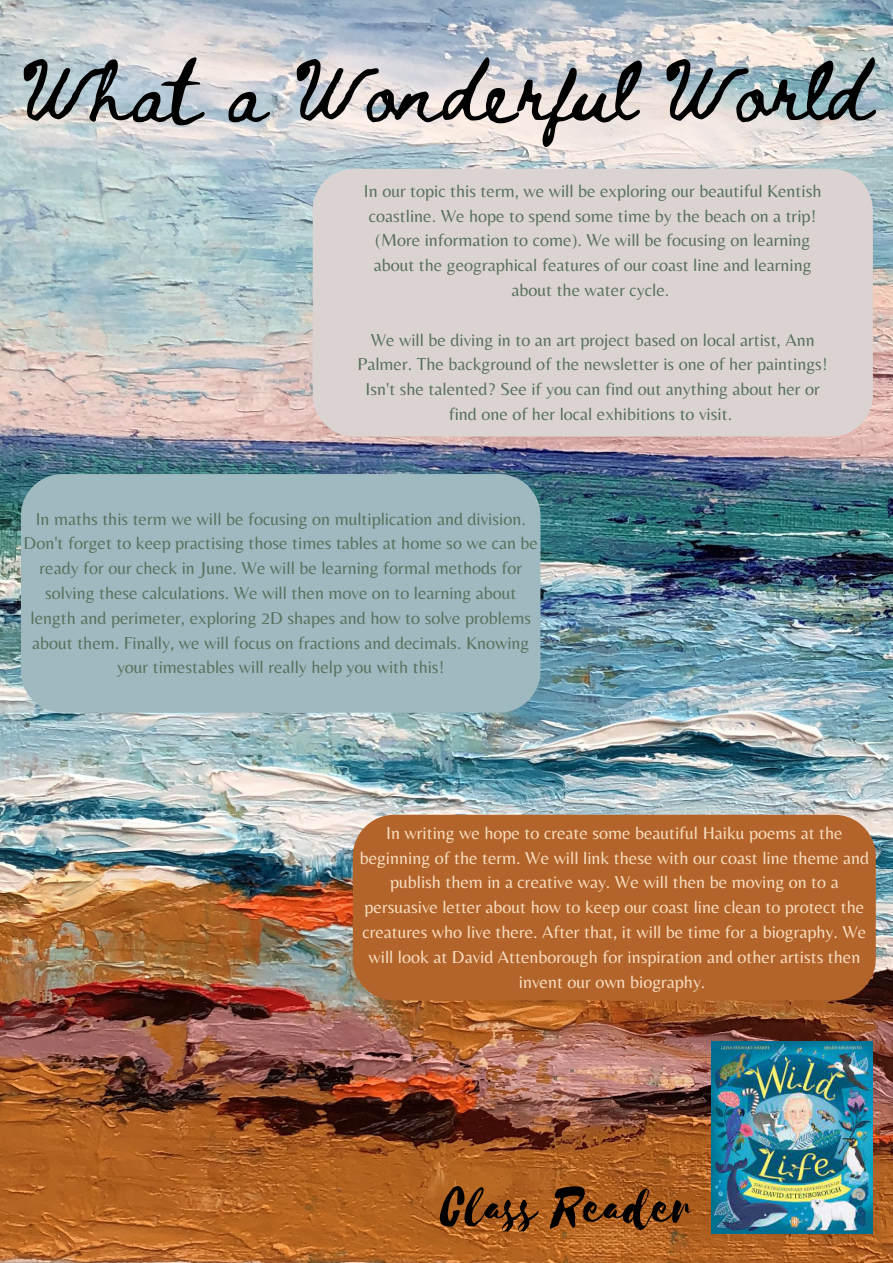
<style>
.page{position:relative;width:893px;height:1263px;background:#fff}
.page>*{position:absolute;margin:0;border:0;box-sizing:border-box;transform-origin:0 0}
.t1{font:60.75px "Beth Ellen";color:#000}
.t2{font:59.1px "Selima";color:#000}
.t3{font:18px/24.8px "Belleza";color:#59715d;text-align:center}
.t4{font:18px/24.8px "Belleza";color:#f7ddbf;text-align:center}
</style>
<div class="page">
<img style="left:0;top:0;width:893px;height:1263px">
<div style="left:313px;top:169px;width:560px;height:268px;background:#dbd3d2"></div>
<div style="left:21px;top:474px;width:519px;height:239px;background:#9ebac0"></div>
<div style="left:353px;top:815px;width:522px;height:185px;background:#b3642b"></div>
<img style="left:711px;top:1042px;width:161px;height:191px">
<h1 class="t1" style="left:21px;top:64px;width:853px">What a Wonderful World</h1>
<p class="t3" style="left:364px;top:178px;width:459px">In our topic this term, we will be exploring our beautiful Kentish coastline. We hope to spend some time by the beach on a trip! (More information to come). We will be focusing on learning about the geographical features of our coast line and learning about the water cycle.</p>
<p class="t3" style="left:357px;top:327px;width:472px">We will be diving in to an art project based on local artist, Ann Palmer. The background of the newsletter is one of her paintings!<br>Isn't she talented? See if you can find out anything about her or find one of her local exhibitions to visit.</p>
<p class="t3" style="left:24px;top:506px;width:516px">In maths this term we will be focusing on multiplication and division.<br>Don't forget to keep practising those times tables at home so we can be ready for our check in June. We will be learning formal methods for solving these calculations. We will then move on to learning about length and perimeter, exploring 2D shapes and how to solve problems about them. Finally, we will focus on fractions and decimals. Knowing your timestables will really help you with this!</p>
<p class="t4" style="left:360px;top:820px;width:511px">In writing we hope to create some beautiful Haiku poems at the beginning of the term. We will link these with our coast line theme and publish them in a creative way. We will then be moving on to a persuasive letter about how to keep our coast line clean to protect the creatures who live there. After that, it will be time for a biography. We will look at David Attenborough for inspiration and other artists then invent our own biography.</p>
<h2 class="t2" style="left:442px;top:1175px;width:252px">Class Reader</h2>
</div>
